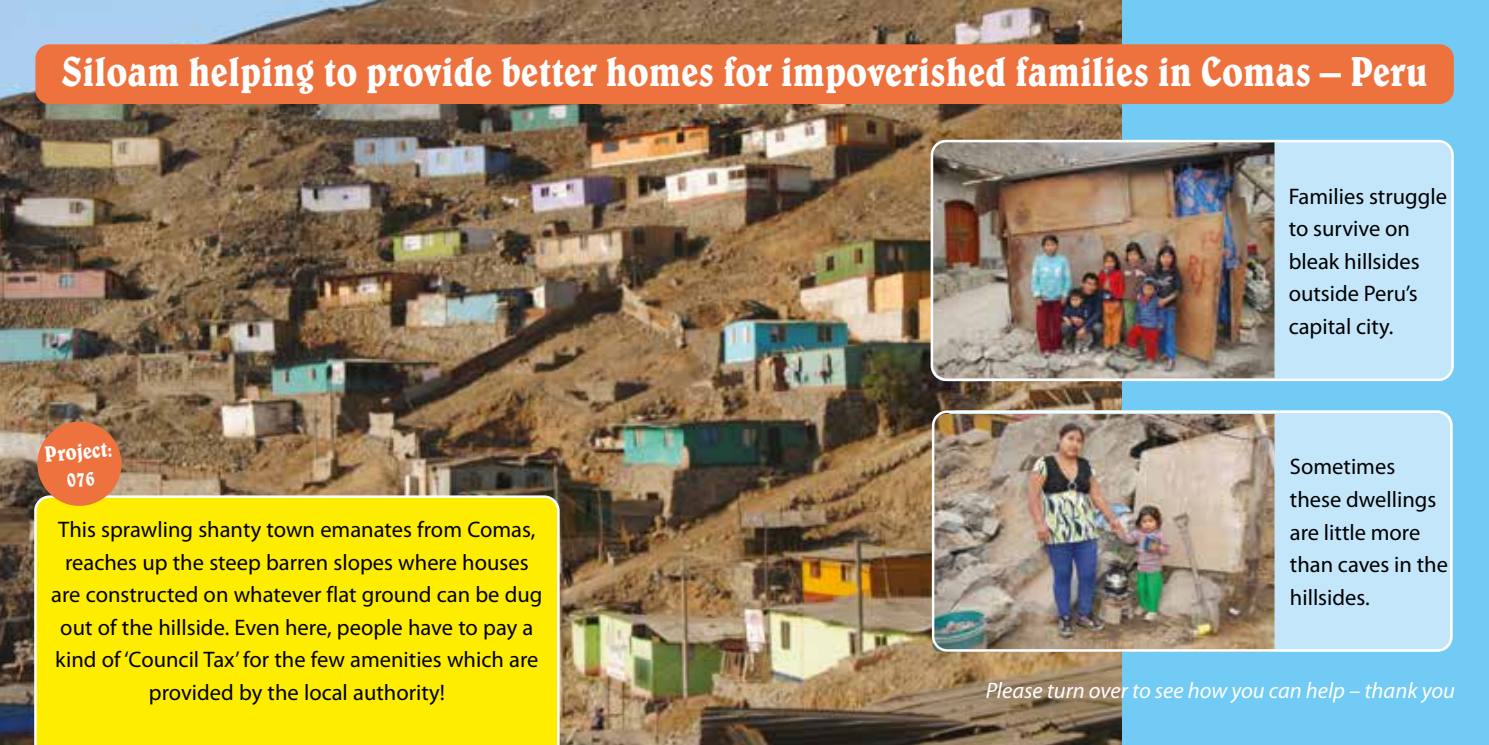
<style>
.page{position:relative;width:1489px;height:745px;background:#fff}
.page>*{position:absolute;margin:0;border:0;box-sizing:border-box;transform-origin:0 0}
.t1{font:condensed 42.5px "Belwe BT";color:#fff}
.t2{font:22.5px/32.5px "Myriad Pro";color:#000}
.t3{font:italic 22.5px "Myriad Pro";color:#fff}
.t4{font:condensed 22.5px/27px "Belwe BT";color:#fff;text-align:center}
</style>
<div class="page">
<div style="left:916px;top:0;width:572px;height:744px;background:#71cbf4"></div>
<img style="left:0;top:0;width:1121px;height:744px">
<div style="left:35px;top:44px;width:1418px;height:60px;background:#ee723e;border-radius:14px"></div>
<div style="left:33px;top:494px;width:528px;height:250px;background:#ffed00"></div>
<div style="left:943px;top:410px;width:509px;height:241px;background:#c3e6fb;border-radius:14px"></div>
<img style="left:932px;top:414px;width:342px;height:237px">
<div style="left:933px;top:140px;width:519px;height:241px;background:#c3e6fb;border-radius:14px"></div>
<img style="left:933px;top:140px;width:341px;height:238px">
<div style="left:930px;top:140px;width:523px;height:241px;border:2px solid #fff;border-radius:14px"></div>
<div style="left:931px;top:410px;width:521px;height:241px;border:2px solid #fff;border-radius:14px"></div>
<svg style="left:35px;top:419px;width:88px;height:88px;background:#da7b42"></svg>
<h1 class="t1" style="left:62px;top:45px;width:1367px">Siloam helping to provide better homes for impoverished families in Comas – Peru</h1>
<p class="t4" style="left:43px;top:440px;width:69px;rotate:-5deg">Project:<br>076</p>
<p class="t2" style="left:51px;top:513px;width:492px;text-align:center">This sprawling shanty town emanates from Comas, reaches up the steep barren slopes where houses are constructed on whatever flat ground can be dug out of the hillside. Even here, people have to pay a kind of ‘Council Tax’ for the few amenities which are provided by the local authority!</p>
<p class="t2" style="left:1288px;top:180px;width:160px">Families struggle to survive on bleak hillsides outside Peru’s capital city.</p>
<p class="t2" style="left:1289px;top:451px;width:159px">Sometimes these dwellings are little more than caves in the hillsides.</p>
<p class="t3" style="left:985px;top:677px;width:471px">Please turn over to see how you can help – thank you</p>
</div>
